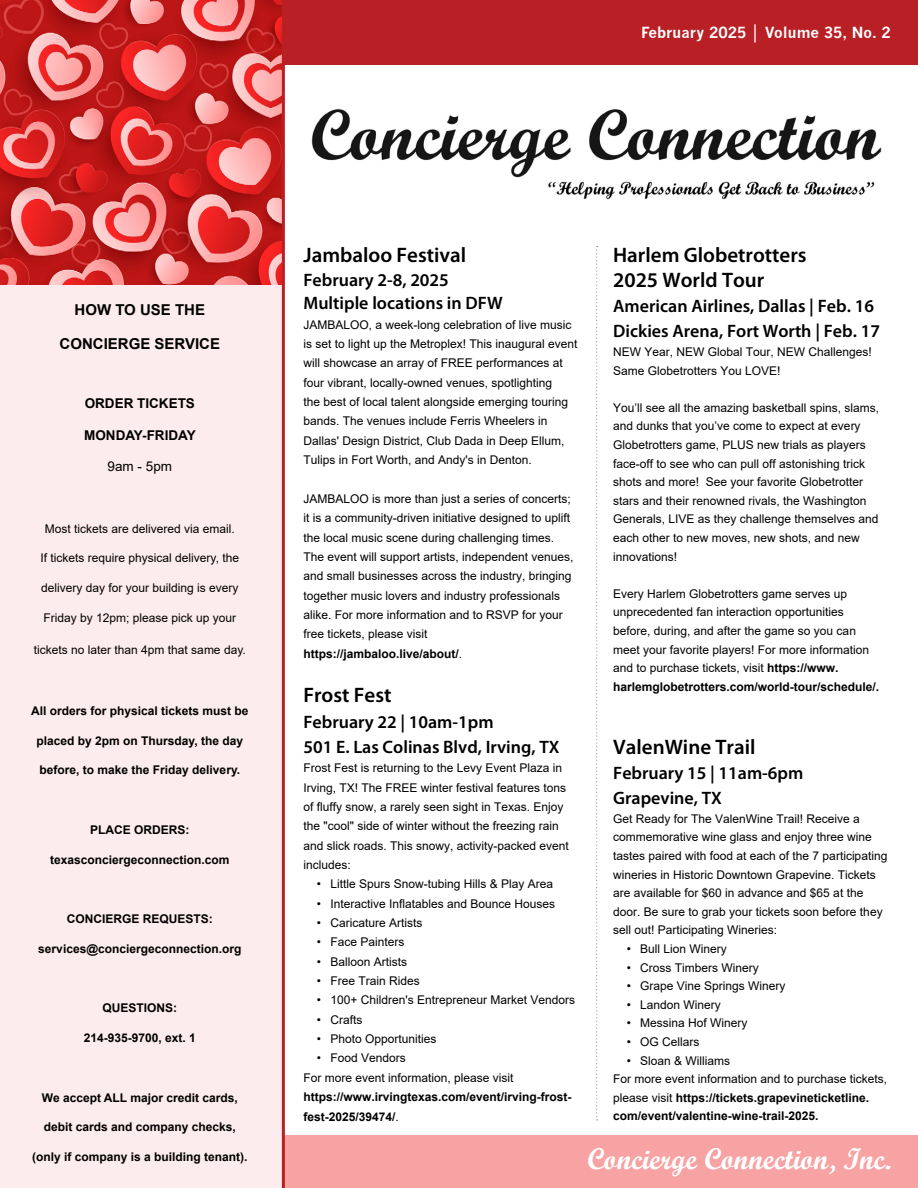
<style>
.page{position:relative;width:918px;height:1188px;background:#fff}
.page>*{position:absolute;margin:0;border:0;box-sizing:border-box;transform-origin:0 0}
.t1{font:30px "Script MT Bold";color:#fff}
.t2{font:600 21px/25.2px "Myriad Pro";color:#000}
.t3{font:600 18px/25.2px "Myriad Pro";color:#000}
.t4{font:700 15px "Arial";color:#000}
.t5{font:700 15px "News Gothic";color:#fff}
.t6{font:700 13.5px "Arial";color:#000}
.t7{font:13.5px "Arial";color:#000}
.t8{font:12px/19.4px "Arial";color:#000}
.t9{font:700 12px/18.6px "Arial";color:#000}
.s1{font-family:"Arial";font-weight:400}
.s2{font-weight:700}
.s3{font-weight:400}
</style>
<div class="page">
<div style="left:0;top:0;width:918px;height:65px;background:#b92025"></div>
<div style="left:225px;top:1135px;width:693px;height:53px;background:#f7a2a3"></div>
<div style="left:0;top:0;width:283px;height:1188px;background:#fdeced"></div>
<img style="left:0;top:0;width:282px;height:284px">
<hr style="left:282px;top:0;width:3px;height:1188px;background:#b92025">
<img style="left:311px;top:109px;width:571px;height:91px">
<svg style="left:596px;top:246px;width:2px;height:874px"></svg>
<p class="t5" style="left:641px;top:24px;width:251px">February 2025 <span class="s1">│</span> Volume 35, No. 2</p>
<p class="t4" style="left:75px;top:300px;width:132px">HOW TO USE THE</p>
<p class="t4" style="left:60px;top:333px;width:162px">CONCIERGE SERVICE</p>
<p class="t6" style="left:85px;top:394px;width:112px">ORDER TICKETS</p>
<p class="t6" style="left:84px;top:426px;width:113px">MONDAY-FRIDAY</p>
<p class="t7" style="left:108px;top:457px;width:66px">9am - 5pm</p>
<p class="t8" style="left:45px;top:519px;width:192px">Most tickets are delivered via email.</p>
<p class="t8" style="left:41px;top:548px;width:200px">If tickets require physical delivery, the</p>
<p class="t8" style="left:41px;top:578px;width:199px">delivery day for your building is every</p>
<p class="t8" style="left:43px;top:608px;width:194px">Friday by 12pm; please pick up your</p>
<p class="t8" style="left:34px;top:640px;width:213px">tickets no later than 4pm that same day.</p>
<p class="t9" style="left:31px;top:701px;width:219px">All orders for physical tickets must be</p>
<p class="t9" style="left:37px;top:731px;width:208px">placed by 2pm on Thursday, the day</p>
<p class="t9" style="left:40px;top:761px;width:202px">before, to make the Friday delivery.</p>
<p class="t9" style="left:90px;top:820px;width:101px">PLACE ORDERS:</p>
<p class="t9" style="left:50px;top:850px;width:181px">texasconciergeconnection.com</p>
<p class="t9" style="left:67px;top:910px;width:148px">CONCIERGE REQUESTS:</p>
<p class="t9" style="left:38px;top:939px;width:205px">services@conciergeconnection.org</p>
<p class="t9" style="left:103px;top:999px;width:76px">QUESTIONS:</p>
<p class="t9" style="left:84px;top:1029px;width:114px">214-935-9700, ext. 1</p>
<p class="t9" style="left:42px;top:1088px;width:197px">We accept ALL major credit cards,</p>
<p class="t9" style="left:44px;top:1118px;width:194px">debit cards and company checks,</p>
<p class="t9" style="left:32px;top:1148px;width:217px">(only if company is a building tenant).</p>
<h2 class="t2" style="left:303px;top:242px;width:164px">Jambaloo Festival</h2>
<h3 class="t3" style="left:303px;top:267px;width:201px;line-height:23.9px">February 2-8, 2025<br>Multiple locations in DFW</h3>
<p class="t8" style="left:303px;top:315px;width:276px">JAMBALOO, a week-long celebration of live music is set to light up the Metroplex! This inaugural event will showcase an array of FREE performances at four vibrant, locally-owned venues, spotlighting<br>the best of local talent alongside emerging touring bands. The venues include Ferris Wheelers in Dallas' Design District, Club Dada in Deep Ellum, Tulips in Fort Worth, and Andy's in Denton.</p>
<p class="t8" style="left:303px;top:489px;width:272px">JAMBALOO is more than just a series of concerts; it is a community-driven initiative designed to uplift the local music scene during challenging times.<br>The event will support artists, independent venues, and small businesses across the industry, bringing together music lovers and industry professionals alike. For more information and to RSVP for your free tickets, please visit <span class="s2">https://jambaloo.live/about/</span>.</p>
<h2 class="t2" style="left:303px;top:682px;width:90px">Frost Fest</h2>
<h3 class="t3" style="left:303px;top:708px;width:258px">February 22 | 10am-1pm<br>501 E. Las Colinas Blvd, Irving, TX</h3>
<p class="t8" style="left:303px;top:758px;width:267px">Frost Fest is returning to the Levy Event Plaza in Irving, TX! The FREE winter festival features tons of fluffy snow, a rarely seen sight in Texas. Enjoy the "cool" side of winter without the freezing rain and slick roads. This snowy, activity-packed event includes:</p>
<p class="t8" style="left:317px;top:874px;width:238px">• Little Spurs Snow-tubing Hills &amp; Play Area</p>
<p class="t8" style="left:317px;top:894px;width:240px">• Interactive Inflatables and Bounce Houses</p>
<p class="t8" style="left:317px;top:913px;width:107px">• Caricature Artists</p>
<p class="t8" style="left:317px;top:932px;width:89px">• Face Painters</p>
<p class="t8" style="left:317px;top:952px;width:92px">• Balloon Artists</p>
<p class="t8" style="left:317px;top:971px;width:104px">• Free Train Rides</p>
<p class="t8" style="left:317px;top:990px;width:260px">• 100+ Children's Entrepreneur Market Vendors</p>
<p class="t8" style="left:317px;top:1010px;width:47px">• Crafts</p>
<p class="t8" style="left:317px;top:1029px;width:121px">• Photo Opportunities</p>
<p class="t8" style="left:303px;top:1049px;width:212px;text-indent:14px">• Food Vendors<br>For more event information, please visit</p>
<p class="t9" style="left:303px;top:1087px;width:270px;line-height:19.4px">https://www.irvingtexas.com/event/irving-frost&shy;fest-2025/39474/<span class="s3">.</span></p>
<h2 class="t2" style="left:613px;top:242px;width:195px">Harlem Globetrotters<br>2025 World Tour</h2>
<h3 class="t3" style="left:613px;top:293px;width:268px">American Airlines, Dallas | Feb. 16<br>Dickies Arena, Fort Worth | Feb. 17</h3>
<p class="t8" style="left:613px;top:342px;width:260px;line-height:18.6px">NEW Year, NEW Global Tour, NEW Challenges!<br>Same Globetrotters You LOVE!</p>
<p class="t8" style="left:613px;top:398px;width:268px;line-height:18.6px">You’ll see all the amazing basketball spins, slams, and dunks that you’ve come to expect at every Globetrotters game, PLUS new trials as players face-off to see who can pull off astonishing trick shots and more! See your favorite Globetrotter stars and their renowned rivals, the Washington Generals, LIVE as they challenge themselves and each other to new moves, new shots, and new innovations!</p>
<p class="t8" style="left:613px;top:584px;width:268px;line-height:18.6px">Every Harlem Globetrotters game serves up unprecedented fan interaction opportunities before, during, and after the game so you can meet your favorite players! For more information and to purchase tickets, visit <span class="s2">https://www. harlemglobetrotters.com/world-tour/schedule/.</span></p>
<h2 class="t2" style="left:613px;top:734px;width:144px">ValenWine Trail</h2>
<h3 class="t3" style="left:613px;top:760px;width:192px">February 15 | 11am-6pm<br>Grapevine, TX</h3>
<p class="t8" style="left:613px;top:809px;width:276px;line-height:18.6px">Get Ready for The ValenWine Trail! Receive a commemorative wine glass and enjoy three wine tastes paired with food at each of the 7 participating wineries in Historic Downtown Grapevine. Tickets are available for $60 in advance and $65 at the door. Be sure to grab your tickets soon before they sell out! Participating Wineries:</p>
<p class="t8" style="left:627px;top:939px;width:102px">• Bull Lion Winery</p>
<p class="t8" style="left:627px;top:958px;width:134px">• Cross Timbers Winery</p>
<p class="t8" style="left:627px;top:976px;width:160px">• Grape Vine Springs Winery</p>
<p class="t8" style="left:627px;top:995px;width:96px">• Landon Winery</p>
<p class="t8" style="left:627px;top:1013px;width:122px">• Messina Hof Winery</p>
<p class="t8" style="left:627px;top:1032px;width:74px">• OG Cellars</p>
<p class="t9" style="left:613px;top:1051px;width:276px;text-indent:14px"><span class="s3">• Sloan &amp; Williams<br>For more event information and to purchase tickets, please visit</span> https://tickets.grapevineticketline. com/event/valentine-wine-trail-2025.</p>
<h1 class="t1" style="left:587px;top:1140px;width:305px">Concierge Connection, Inc.</h1>
</div>
